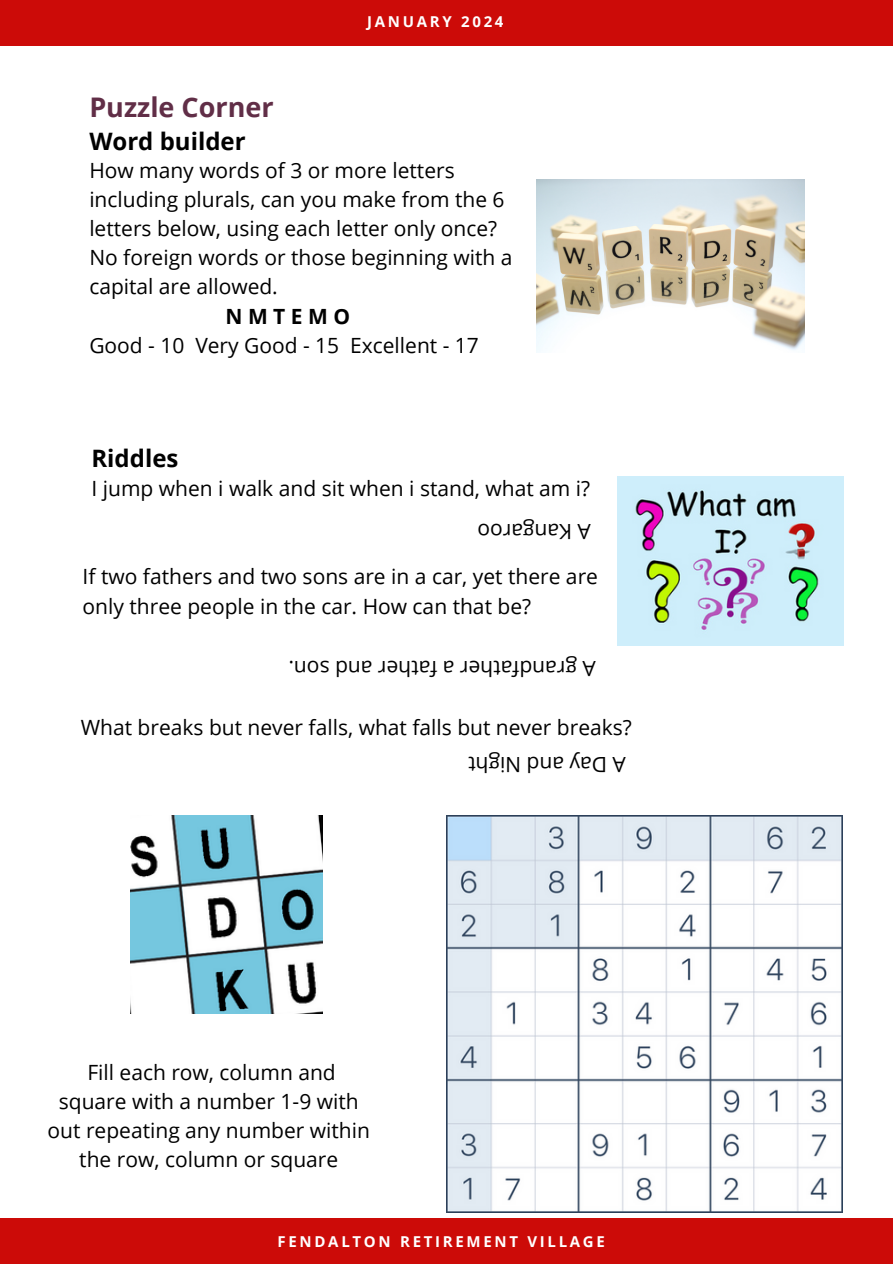
<style>
.page{position:relative;width:893px;height:1264px;background:#fff}
.page>*{position:absolute;margin:0;border:0;box-sizing:border-box;transform-origin:0 0}
.t1{font:700 27px "Open Sans";color:#612e47}
.t2{font:700 24px "Open Sans";color:#000}
.t3{font:21px/29.2px "Open Sans";color:#000}
.t4{font:700 21px "Open Sans";letter-spacing:.26em;color:#000}
.t5{font:700 15px "Open Sans";letter-spacing:.18em;color:#fff}
</style>
<div class="page">
<div style="left:0;top:1218px;width:892px;height:45px;background:#cc0b08"></div>
<img style="left:536px;top:179px;width:268px;height:174px">
<div style="left:0;top:0;width:892px;height:45px;background:#cc0b08"></div>
<img style="left:618px;top:476px;width:225px;height:169px">
<img style="left:131px;top:815px;width:191px;height:198px">
<img style="left:446px;top:815px;width:396px;height:396px">
<p class="t1" style="left:89px;top:88px;width:186px">Puzzle Corner</p>
<h3 class="t2" style="left:89px;top:124px;width:158px">Word builder</h3>
<h3 class="t5" style="left:367px;top:11px;width:138px">JANUARY 2024</h3>
<h3 class="t3" style="left:89px;top:155px;width:367px">How many words of 3 or more letters</h3>
<h3 class="t3" style="left:89px;top:184px;width:416px">including plurals, can you make from the 6</h3>
<h3 class="t3" style="left:89px;top:213px;width:409px">letters below, using each letter only once?</h3>
<h3 class="t3" style="left:89px;top:242px;width:424px">No foreign words or those beginning with a</h3>
<h3 class="t3" style="left:89px;top:272px;width:190px">capital are allowed.</h3>
<h3 class="t4" style="left:225px;top:301px;width:126px">NMTEMO</h3>
<h3 class="t3" style="left:89px;top:330px;width:391px">Good - 10 Very Good - 15 Excellent - 17</h3>
<h2 class="t2" style="left:91px;top:441px;width:88px">Riddles</h2>
<p class="t3" style="left:91px;top:473px;width:500px">I jump when i walk and sit when i stand, what am i?</p>
<p class="t3" style="left:590px;top:547px;width:115px;rotate:-180deg">A K na orag o</p>
<h3 class="t3" style="left:83px;top:561px;width:517px">If two fathers and two sons are in a car, yet there are only three people in the car. How can that be?</h3>
<h3 class="t3" style="left:595px;top:684px;width:309px;rotate:-180deg">A narg d htaf re a htaf re na d os n .</h3>
<h3 class="t3" style="left:81px;top:711px;width:552px">What breaks but never falls, what falls but never breaks?</h3>
<h3 class="t3" style="left:625px;top:780px;width:159px;rotate:-180deg">A D ya na d N hg i t</h3>
<p class="t3" style="left:48px;top:1056px;width:324px;text-align:center">Fill each row, column and<br>square with a number 1-9 with out repeating any number within the row, column or square</p>
<h3 class="t5" style="left:277px;top:1230px;width:329px">FENDALTON RETIREMENT VILLAGE</h3>
</div>
